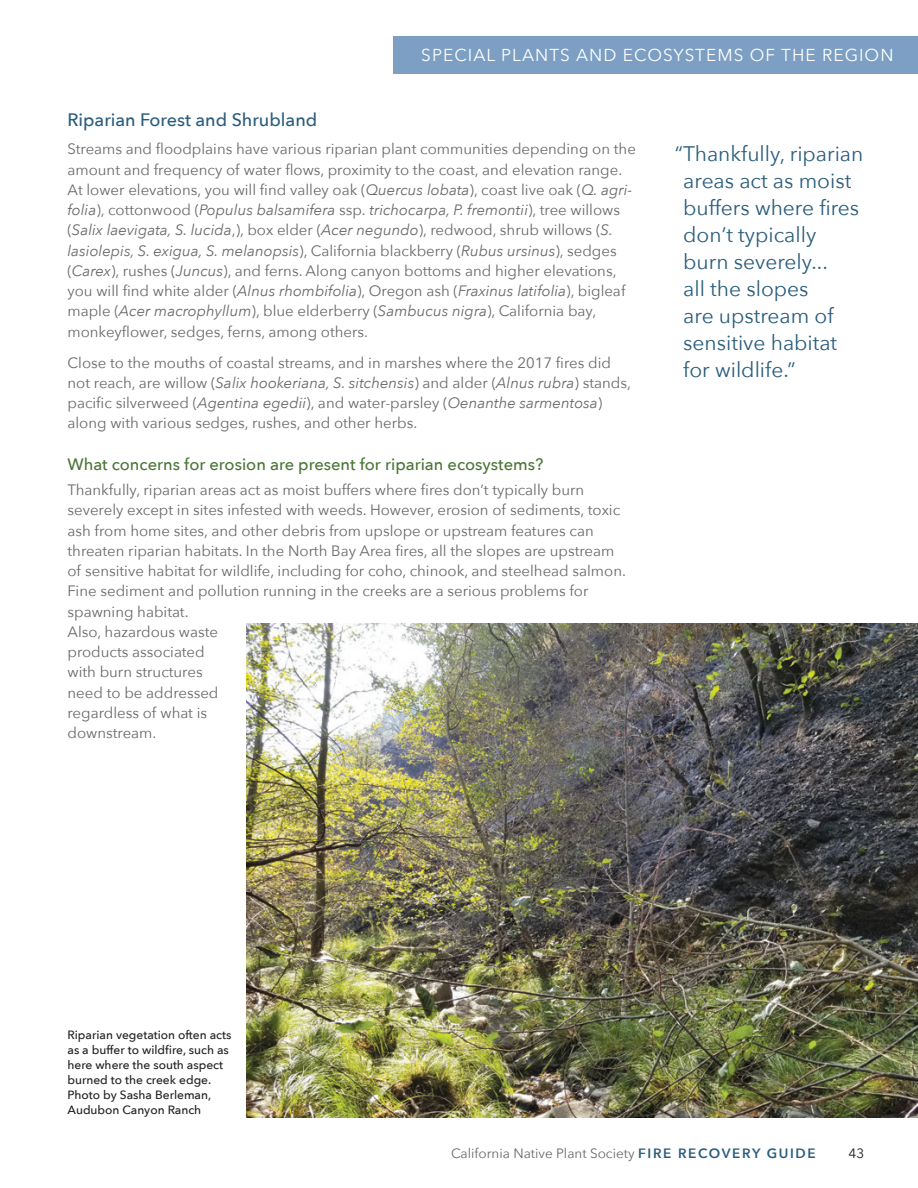
<style>
.page{position:relative;width:918px;height:1188px;background:#fff}
.page>*{position:absolute;margin:0;border:0;box-sizing:border-box;transform-origin:0 0}
.pull_quote_body{font:21px/27px "Avenir Next";color:#2a5d7c}
.subhead{font:500 18px "Avenir Next";color:#2a5d7c}
.top_headline_continu{font:17.25px "Avenir Next";letter-spacing:.06em;color:#fff}
.subhead_2{font:500 16.5px "Avenir Next";color:#4a7636}
.body{font:15px/20.2px "Avenir Next";color:#69696c}
.t1{font:13.5px "Avenir Next";color:#69696c}
.t2{font:13.5px "Avenir Next";color:#231f20}
.t3{font:500 12px/15px "Avenir Next";color:#231f20}
.s1{font-style:italic}
.s2{font-weight:600;color:#2a5d7c}
</style>
<div class="page">
<div style="left:393px;top:36px;width:525px;height:38px;background:#7c9fc3"></div>
<img style="left:246px;top:624px;width:672px;height:494px">
<p class="top_headline_continu" style="left:421px;top:41px;width:474px">SPECIAL PLANTS AND ECOSYSTEMS OF THE REGION</p>
<p class="subhead" style="left:68px;top:104px;width:251px">Riparian Forest and Shrubland</p>
<p class="body" style="left:68px;top:138px;width:570px">Streams and floodplains have various riparian plant communities depending on the amount and frequency of water flows, proximity to the coast, and elevation range.<br>At lower elevations, you will find valley oak (<span class="s1">Quercus lobata</span>), coast live oak (<span class="s1">Q. agri&shy;folia</span>), cottonwood (<span class="s1">Populus balsamifera</span> ssp. <span class="s1">trichocarpa, P. fremontii</span>), tree willows (<span class="s1">Salix laevigata, S. lucida</span>,), box elder (<span class="s1">Acer negundo</span>), redwood, shrub willows (<span class="s1">S. lasiolepis, S. exigua, S. melanopsis</span>), California blackberry (<span class="s1">Rubus ursinus</span>), sedges (<span class="s1">Carex</span>), rushes (<span class="s1">Juncus</span>), and ferns. Along canyon bottoms and higher elevations, you will find white alder (<span class="s1">Alnus rhombifolia</span>), Oregon ash (<span class="s1">Fraxinus latifolia</span>), bigleaf maple (<span class="s1">Acer macrophyllum</span>), blue elderberry (<span class="s1">Sambucus nigra</span>), California bay, monkeyflower, sedges, ferns, among others.</p>
<p class="body" style="left:68px;top:352px;width:565px">Close to the mouths of coastal streams, and in marshes where the 2017 fires did not reach, are willow (<span class="s1">Salix hookeriana, S. sitchensis</span>) and alder (<span class="s1">Alnus rubra</span>) stands, pacific silverweed (<span class="s1">Agentina egedii</span>), and water-parsley (<span class="s1">Oenanthe sarmentosa</span>) along with various sedges, rushes, and other herbs.</p>
<p class="subhead_2" style="left:68px;top:450px;width:477px">What concerns for erosion are present for riparian ecosystems?</p>
<p class="body" style="left:68px;top:479px;width:560px">Thankfully, riparian areas act as moist buffers where fires don’t typically burn severely except in sites infested with weeds. However, erosion of sediments, toxic ash from home sites, and other debris from upslope or upstream features can threaten riparian habitats. In the North Bay Area fires, all the slopes are upstream of sensitive habitat for wildlife, including for coho, chinook, and steelhead salmon.<br>Fine sediment and pollution running in the creeks are a serious problems for spawning habitat.<br>Also, hazardous waste<br>products associated<br>with burn structures<br>need to be addressed<br>regardless of what is<br>downstream.</p>
<p class="pull_quote_body" style="left:683px;top:139px;width:182px;text-indent:-9px">“Thankfully, riparian areas act as moist buffers where fires don’t typically burn severely...<br>all the slopes<br>are upstream of sensitive habitat for wildlife.”</p>
<p class="t3" style="left:68px;top:1027px;width:165px">Riparian vegetation often acts as a buffer to wildfire, such as here where the south aspect burned to the creek edge.<br>Photo by Sasha Berleman,<br>Audubon Canyon Ranch</p>
<p class="t1" style="left:451px;top:1142px;width:366px">California Native Plant Society <span class="s2">FIRE RECOVERY GUIDE</span></p>
<p class="t2" style="left:849px;top:1142px;width:17px">43</p>
</div>
